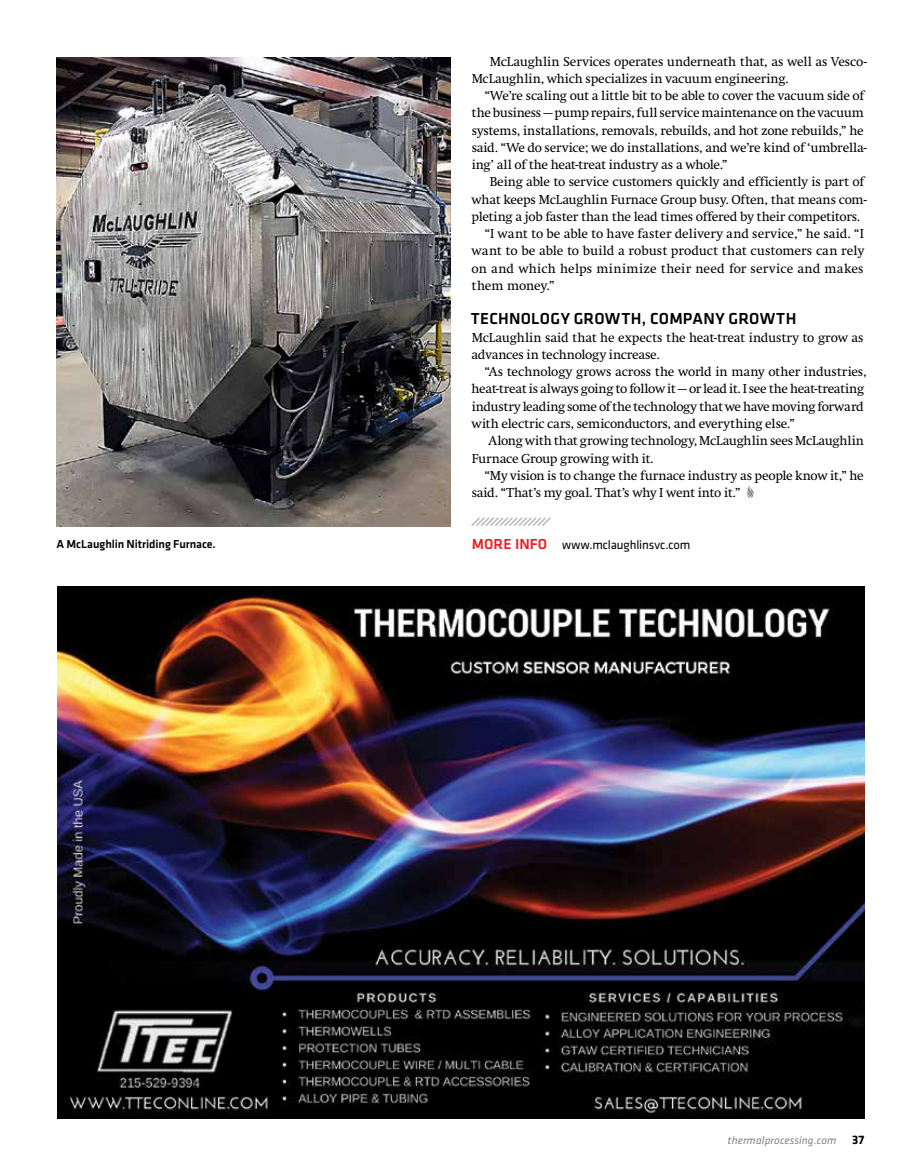
<style>
.page{position:relative;width:905px;height:1175px;background:#fff}
.page>*{position:absolute;margin:0;border:0;box-sizing:border-box;transform-origin:0 0}
.t1{font:500 16.5px "Klavika Basic";letter-spacing:.015em;color:#000}
.t2{font:13.5px/17.2px "Swift";letter-spacing:-.015em;color:#000}
.t3{font:13.5px "Swift";letter-spacing:.015em;color:#000}
.t4{font:12.75px "Klavika Basic";letter-spacing:-.01em;color:#000}
.t5{font:500 12px "Klavika Basic";letter-spacing:-.005em;color:#000}
.t6{font:italic 11.25px "Klavika Basic";letter-spacing:.01em;color:#808285}
.s1{font-weight:500;font-size:15px;color:#ed1d24}
.s2{font-weight:700;font-style:normal;font-size:12.75px;color:#000}
</style>
<div class="page">
<svg style="left:471px;top:517px;width:80px;height:9px"></svg>
<svg style="left:747px;top:485px;width:7px;height:13px"></svg>
<img style="left:56px;top:57px;width:394px;height:470px">
<img style="left:57px;top:586px;width:807px;height:532px">
<p class="t2" style="left:471px;top:53px;width:396px;text-indent:18px">McLaughlin Services operates underneath that, as well as Vesco-<br>McLaughlin, which specializes in vacuum engineering.</p>
<p class="t2" style="left:471px;top:87px;width:396px;text-indent:13px">“We’re scaling out a little bit to be able to cover the vacuum side of the business — pump repairs, full service maintenance on the vacuum systems, installations, removals, rebuilds, and hot zone rebuilds,” he said. “We do service; we do installations, and we’re kind of ‘umbrella&shy;ing’ all of the heat-treat industry as a whole.”</p>
<p class="t2" style="left:489px;top:174px;width:376px">Being able to service customers quickly and efficiently is part of</p>
<p class="t2" style="left:471px;top:191px;width:396px">what keeps McLaughlin Furnace Group busy. Often, that means com-</p>
<p class="t2" style="left:471px;top:208px;width:390px">pleting a job faster than the lead times offered by their competitors.</p>
<p class="t2" style="left:484px;top:225px;width:381px">“I want to be able to have faster delivery and service,” he said. “I</p>
<p class="t2" style="left:471px;top:243px;width:394px">want to be able to build a robust product that customers can rely</p>
<p class="t3" style="left:471px;top:261px;width:393px">on and which helps minimize their need for service and makes</p>
<p class="t2" style="left:471px;top:277px;width:85px">them money.”</p>
<p class="t1" style="left:471px;top:308px;width:327px">TECHNOLOGY GROWTH, COMPANY GROWTH</p>
<p class="t2" style="left:471px;top:329px;width:394px">McLaughlin said that he expects the heat-treat industry to grow as advances in technology increase.</p>
<p class="t2" style="left:471px;top:363px;width:396px;text-indent:13px">“As technology grows across the world in many other industries, heat-treat is always going to follow it — or lead it. I see the heat-treating industry leading some of the technology that we have moving forward with electric cars, semiconductors, and everything else.”</p>
<p class="t2" style="left:471px;top:432px;width:394px;text-indent:17px">Along with that growing technology, McLaughlin sees McLaughlin<br>Furnace Group growing with it.</p>
<p class="t2" style="left:471px;top:467px;width:393px;text-indent:13px">“My vision is to change the furnace industry as people know it,” he said. “That’s my goal. That’s why I went into it.”</p>
<p class="t5" style="left:56px;top:536px;width:161px">A McLaughlin Nitriding Furnace.</p>
<p class="t4" style="left:471px;top:536px;width:220px"><span class="s1">MORE INFO</span> www.mclaughlinsvc.com</p>
<p class="t6" style="left:727px;top:1133px;width:138px">thermalprocessing.com <span class="s2">37</span></p>
</div>
